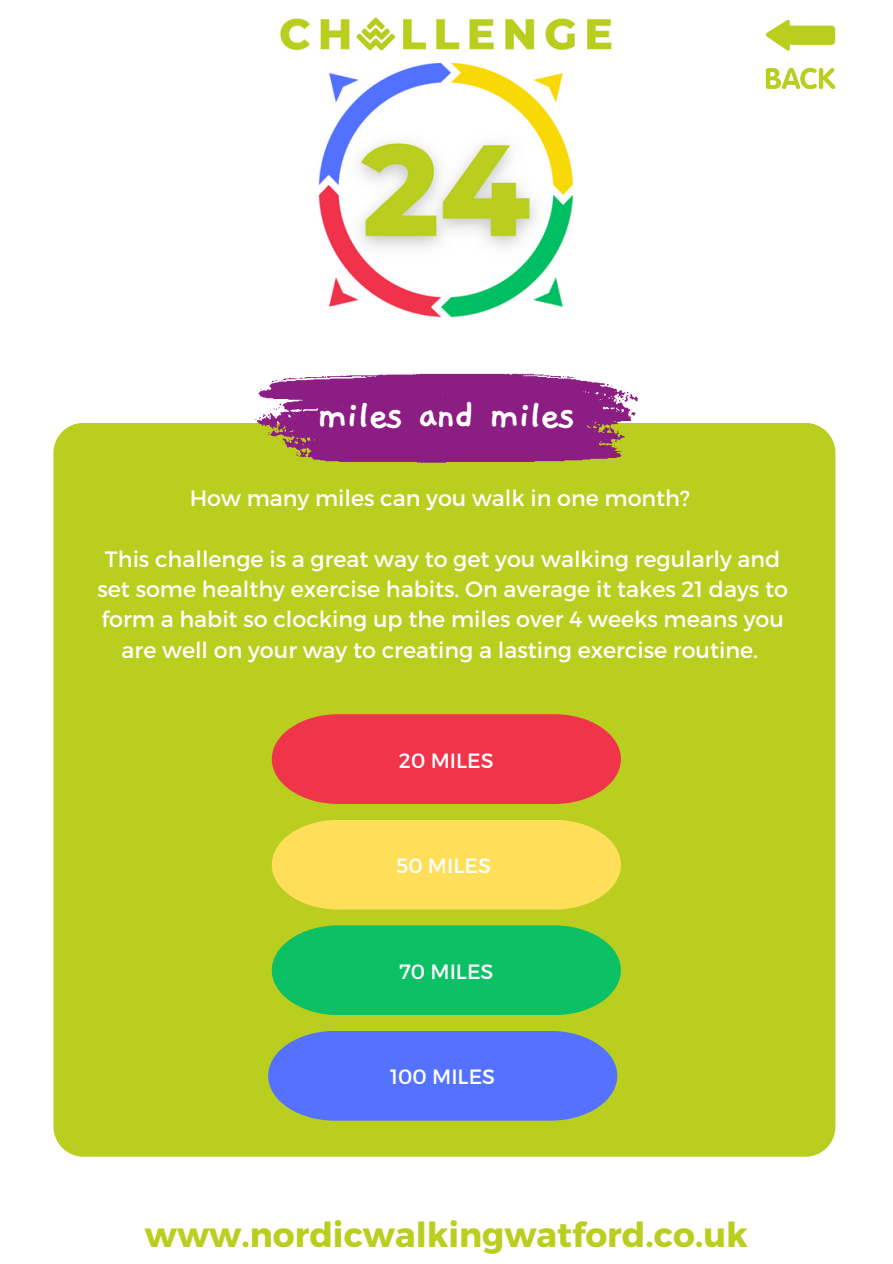
<style>
.page{position:relative;width:893px;height:1264px;background:#fff}
.page>*{position:absolute;margin:0;border:0;box-sizing:border-box;transform-origin:0 0}
.t1{font:700 43.2px "Gaegu";letter-spacing:-.05em;color:#fff}
.t2{font:700 34.35px "Montserrat";color:#b9ce1e}
.t3{font:22.2px/30.3px "Montserrat";color:#fff;text-align:center}
.t4{font:20.7px "Montserrat";color:#fff}
</style>
<div class="page">
<div style="left:53px;top:423px;width:782px;height:733px;background:#b9ce1e;border-radius:30px"></div>
<svg style="left:254px;top:373px;width:384px;height:89px;background:#9a3f86"></svg>
<img style="left:280px;top:17px;width:332px;height:301px">
<svg style="left:272px;top:714px;width:349px;height:90px;background:#eb4147"></svg>
<svg style="left:272px;top:820px;width:349px;height:89px;background:#f9dc54"></svg>
<svg style="left:272px;top:925px;width:349px;height:90px;background:#19c15f"></svg>
<svg style="left:268px;top:1031px;width:349px;height:89px;background:#5b79ed"></svg>
<svg style="left:765px;top:19px;width:70px;height:70px"></svg>
<p class="t1" style="left:317px;top:394px;width:260px">miles and miles</p>
<p class="t3" style="left:190px;top:481px;width:501px">How many miles can you walk in one month?</p>
<p class="t3" style="left:97px;top:542px;width:692px">This challenge is a great way to get you walking regularly and set some healthy exercise habits. On average it takes 21 days to form a habit so clocking up the miles over 4 weeks means you are well on your way to creating a lasting exercise routine.</p>
<p class="t4" style="left:399px;top:746px;width:96px">20 MILES</p>
<p class="t4" style="left:396px;top:852px;width:96px">50 MILES</p>
<p class="t4" style="left:399px;top:957px;width:96px">70 MILES</p>
<p class="t4" style="left:390px;top:1063px;width:106px">100 MILES</p>
<p class="t2" style="left:145px;top:1212px;width:604px">www.nordicwalkingwatford.co.uk</p>
</div>
